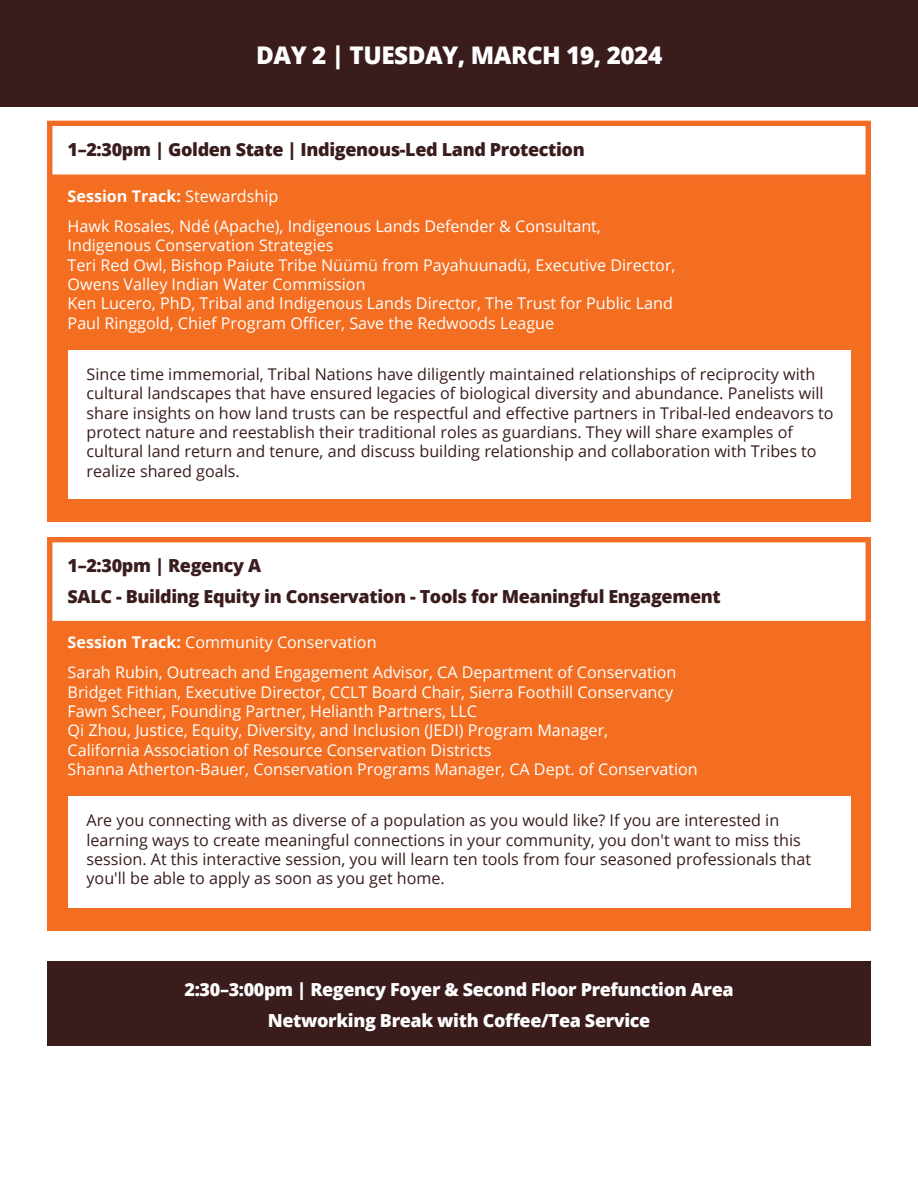
<style>
.page{position:relative;width:918px;height:1188px;background:#fff}
.page>*{position:absolute;margin:0;border:0;box-sizing:border-box;transform-origin:0 0}
.t1{font:800 24.3px "Open Sans";letter-spacing:-.02em;color:#fff}
.t2{font:800 18px/31.3px "Open Sans";letter-spacing:-.02em;color:#3a1c1c}
.t3{font:800 18px/31.3px "Open Sans";letter-spacing:-.02em;color:#fff;text-align:center}
.t4{font:16.2px/19.4px "Open Sans";color:#fff}
.t5{font:16.2px/19.4px "Open Sans";color:#3a1c1c}
.s1{font-weight:700}
</style>
<div class="page">
<div style="left:0;top:0;width:918px;height:107px;background:#3a1c1c"></div>
<div style="left:47px;top:179px;width:824px;height:343px;background:#f36e21"></div>
<svg style="left:47px;top:121px;width:824px;height:58px"></svg>
<div style="left:68px;top:350px;width:783px;height:149px;background:#fff"></div>
<div style="left:47px;top:625px;width:824px;height:306px;background:#f36e21"></div>
<svg style="left:47px;top:537px;width:824px;height:88px"></svg>
<div style="left:68px;top:797px;width:783px;height:111px;background:#fff"></div>
<div style="left:47px;top:961px;width:824px;height:85px;background:#3a1c1c"></div>
<h1 class="t1" style="left:256px;top:37px;width:408px">DAY 2 | TUESDAY, MARCH 19, 2024</h1>
<p class="t2" style="left:68px;top:133px;width:519px">1–2:30pm | Golden State | Indigenous-Led Land Protection</p>
<p class="t4" style="left:68px;top:181px;width:535px;line-height:30px"><span class="s1">Session Track:</span> Stewardship<br>Hawk Rosales, Ndé (Apache), Indigenous Lands Defender &amp; Consultant,</p>
<p class="t4" style="left:68px;top:235px;width:609px">Indigenous Conservation Strategies<br>Teri Red Owl, Bishop Paiute Tribe Nüümü from Payahuunadü, Executive Director, Owens Valley Indian Water Commission<br>Ken Lucero, PhD, Tribal and Indigenous Lands Director, The Trust for Public Land Paul Ringgold, Chief Program Officer, Save the Redwoods League</p>
<p class="t5" style="left:87px;top:364px;width:749px">Since time immemorial, Tribal Nations have diligently maintained relationships of reciprocity with cultural landscapes that have ensured legacies of biological diversity and abundance. Panelists will share insights on how land trusts can be respectful and effective partners in Tribal-led endeavors to protect nature and reestablish their traditional roles as guardians. They will share examples of cultural land return and tenure, and discuss building relationship and collaboration with Tribes to realize shared goals.</p>
<p class="t2" style="left:68px;top:549px;width:655px">1–2:30pm | Regency A<br>SALC - Building Equity in Conservation - Tools for Meaningful Engagement</p>
<p class="t4" style="left:68px;top:627px;width:610px;line-height:30px"><span class="s1">Session Track:</span> Community Conservation<br>Sarah Rubin, Outreach and Engagement Advisor, CA Department of Conservation</p>
<p class="t4" style="left:68px;top:682px;width:632px">Bridget Fithian, Executive Director, CCLT Board Chair, Sierra Foothill Conservancy Fawn Scheer, Founding Partner, Helianth Partners, LLC<br>Qi Zhou, Justice, Equity, Diversity, and Inclusion (JEDI) Program Manager,<br>California Association of Resource Conservation Districts<br>Shanna Atherton-Bauer, Conservation Programs Manager, CA Dept. of Conservation</p>
<p class="t5" style="left:87px;top:810px;width:726px">Are you connecting with as diverse of a population as you would like? If you are interested in learning ways to create meaningful connections in your community, you don't want to miss this session. At this interactive session, you will learn ten tools from four seasoned professionals that you'll be able to apply as soon as you get home.</p>
<p class="t3" style="left:185px;top:973px;width:551px">2:30–3:00pm | Regency Foyer &amp; Second Floor Prefunction Area<br>Networking Break with Coffee/Tea Service</p>
</div>
